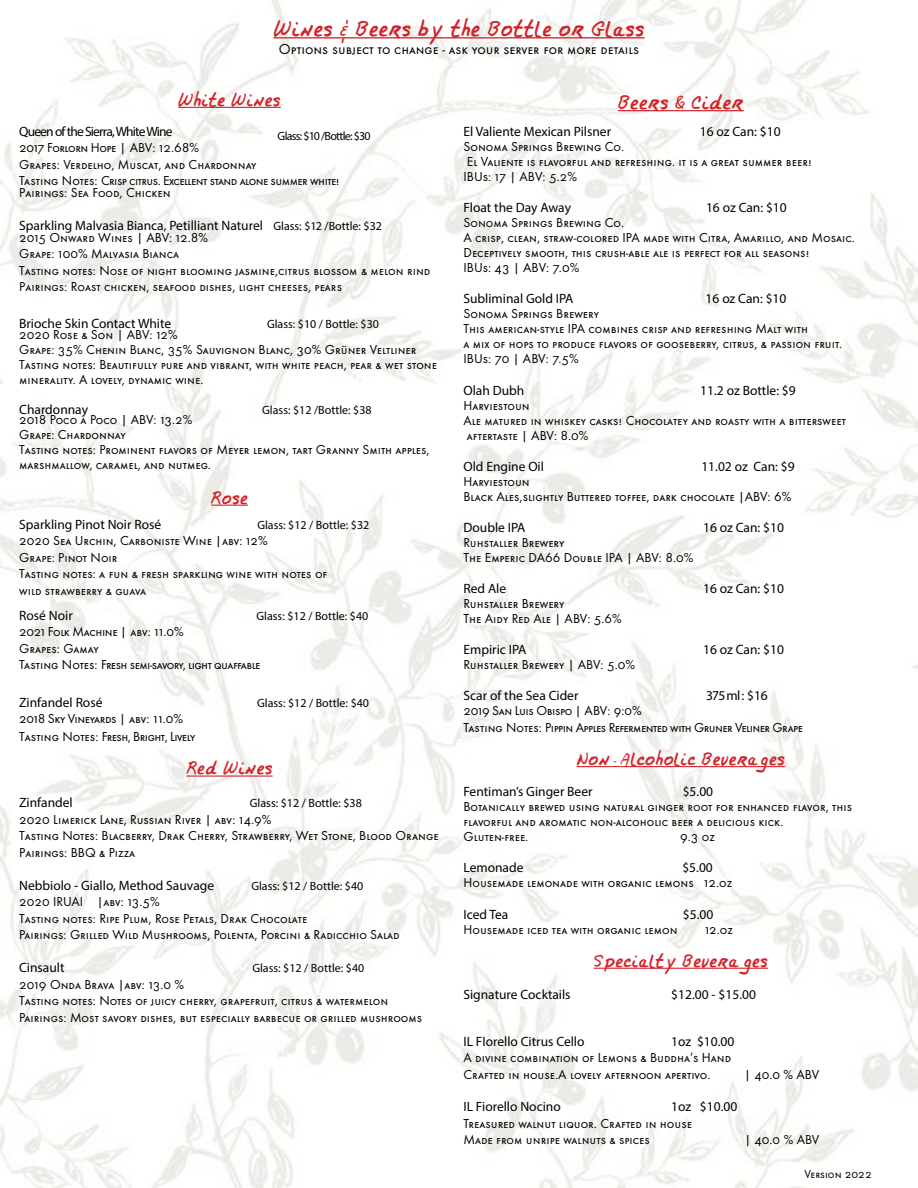
<style>
.page{position:relative;width:918px;height:1188px;background:#fff}
.page>*{position:absolute;margin:0;border:0;box-sizing:border-box;transform-origin:0 0}
.t1{font:18px "Fiorello";color:#d2232a}
.t2{font:16.5px "Fiorello";color:#d2232a}
.t3{font:15px "Fiorello";color:#d2232a}
.t4{font:15px "Futura SCTOT";color:#000}
.t5{font:13.5px/15px "Futura SCTOT";color:#000}
.t6{font:13.5px "Myriad Pro";color:#000}
.t7{font:13.5px/16.5px "Futura SCTOT";letter-spacing:-.03em;color:#000}
.t8{font:13.5px/16.5px "Futura SCTOT";letter-spacing:-.04em;color:#000}
.t9{font:13.5px "Myriad Pro";letter-spacing:-.06em;color:#000}
.t10{font:12px "Myriad Pro";color:#000}
.t11{font:12px "Myriad Pro";letter-spacing:-.06em;color:#000}
.t12{font:12px "Futura SCTOT";color:#000}
.s1{font-size:12px}
.s2{font-family:"Futura SCTOT"}
</style>
<div class="page">
<img style="left:0;top:0;width:918px;height:1188px">
<hr style="left:273px;top:37px;width:372px;height:1px;background:#d2232a">
<hr style="left:178px;top:107px;width:103px;height:1px;background:#d2232a">
<hr style="left:211px;top:505px;width:37px;height:1px;background:#d2232a">
<hr style="left:186px;top:776px;width:87px;height:1px;background:#d2232a">
<hr style="left:618px;top:110px;width:126px;height:1px;background:#d2232a">
<hr style="left:577px;top:766px;width:33px;height:1px;background:#d2232a">
<hr style="left:620px;top:766px;width:165px;height:1px;background:#d2232a">
<hr style="left:594px;top:968px;width:174px;height:1px;background:#d2232a">
<h1 class="t1" style="left:273px;top:19px;width:373px">Wines % Beers by the Bottle or Glass</h1>
<p class="t4" style="left:279px;top:40px;width:362px">Options subject to change - ask your server for more details</p>
<p class="t3" style="left:178px;top:92px;width:104px">White Wines</p>
<p class="t2" style="left:618px;top:94px;width:127px">Beers &amp; Cider</p>
<p class="t9" style="left:19px;top:123px;width:155px">Queen of the Sierra, White Wine</p>
<p class="t11" style="left:278px;top:129px;width:95px">Glass: $10 /Bottle: $30</p>
<p class="t7" style="left:19px;top:140px;width:322px">2017 Forlorn Hope | ABV: 12.68%<br>Grapes: Verdelho, Muscat, and Chardonnay<br>Tasting Notes: Crisp citrus. Excellent stand alone summer white!</p>
<p class="t5" style="left:19px;top:185px;width:153px">Pairings: Sea Food, Chicken</p>
<p class="t6" style="left:19px;top:217px;width:364px">Sparkling Malvasia Bianca, Petilliant Naturel <span class="s1">Glass: $12 /Bottle: $32</span></p>
<p class="t5" style="left:19px;top:229px;width:413px;line-height:16.5px">2015 Onward Wines | ABV: 12.8%<br>Grape: 100% Malvasia Bianca<br>Tasting notes: Nose of night blooming jasmine,citrus blossom &amp; melon rind Pairings: Roast chicken, seafood dishes, light cheeses, pears</p>
<p class="t6" style="left:19px;top:316px;width:153px">Brioche Skin Contact White</p>
<p class="t10" style="left:267px;top:317px;width:113px">Glass: $10 / Bottle: $30</p>
<p class="t5" style="left:19px;top:327px;width:419px">2020 Rose &amp; Son | ABV: 12%<br>Grape: 35% Chenin Blanc, 35% Sauvignon Blanc, 30% Grüner Veltliner Tasting notes: Beautifully pure and vibrant, with white peach, pear &amp; wet stone minerality. A lovely, dynamic wine.</p>
<p class="t6" style="left:19px;top:401px;width:70px">Chardonnay</p>
<p class="t10" style="left:262px;top:402px;width:111px">Glass: $12 /Bottle: $38</p>
<p class="t5" style="left:19px;top:412px;width:412px">2018 Poco a Poco | ABV: 13.2%<br>Grape: Chardonnay<br>Tasting notes: Prominent flavors of Meyer lemon, tart Granny Smith apples, marshmallow, caramel, and nutmeg.</p>
<p class="t3" style="left:211px;top:490px;width:39px">Rose</p>
<p class="t6" style="left:19px;top:516px;width:144px">Sparkling Pinot Noir Rosé</p>
<p class="t10" style="left:257px;top:517px;width:113px">Glass: $12 / Bottle: $32</p>
<p class="t5" style="left:19px;top:533px;width:310px;line-height:16.5px">2020 Sea Urchin, Carboniste Wine |abv: 12%<br>Grape: Pinot Noir<br>Tasting notes: a fun &amp; fresh sparkling wine with notes of wild strawberry &amp; guava</p>
<p class="t6" style="left:19px;top:607px;width:55px">Rosé Noir</p>
<p class="t10" style="left:256px;top:609px;width:113px">Glass: $12 / Bottle: $40</p>
<p class="t7" style="left:19px;top:624px;width:243px">2021 Folk Machine | abv: 11.0%<br>Grapes: Gamay<br>Tasting Notes: Fresh semi-savory, light quaffable</p>
<p class="t6" style="left:19px;top:694px;width:85px">Zinfandel Rosé</p>
<p class="t10" style="left:257px;top:696px;width:113px">Glass: $12 / Bottle: $40</p>
<p class="t7" style="left:19px;top:710px;width:178px;line-height:18px">2018 Sky Vineyards | abv: 11.0%<br>Tasting Notes: Fresh, Bright, Lively</p>
<p class="t3" style="left:186px;top:761px;width:88px">Red Wines</p>
<p class="t6" style="left:19px;top:795px;width:55px">Zinfandel</p>
<p class="t10" style="left:250px;top:796px;width:113px">Glass: $12 / Bottle: $38</p>
<p class="t5" style="left:19px;top:811px;width:421px;line-height:16.5px">2020 Limerick Lane, Russian River | abv: 14.9%<br>Tasting Notes: Blacberry, Drak Cherry, Strawberry, Wet Stone, Blood Orange<br>Pairings: BBQ &amp; Pizza</p>
<p class="t6" style="left:19px;top:877px;width:196px">Nebbiolo - Giallo, Method Sauvage</p>
<p class="t10" style="left:251px;top:879px;width:113px">Glass: $12 / Bottle: $40</p>
<p class="t5" style="left:19px;top:894px;width:382px;line-height:16.5px">2020 IRUAI |abv: 13.5%<br>Tasting notes: Ripe Plum, Rose Petals, Drak Chocolate<br>Pairings: Grilled Wild Mushrooms, Polenta, Porcini &amp; Radicchio Salad</p>
<p class="t6" style="left:19px;top:960px;width:47px">Cinsault</p>
<p class="t10" style="left:252px;top:961px;width:113px">Glass: $12 / Bottle: $40</p>
<p class="t5" style="left:19px;top:976px;width:405px;line-height:16.5px">2019 Onda Brava |abv: 13.0 %<br>Tasting notes: Notes of juicy cherry, grapefruit, citrus &amp; watermelon<br>Pairings: Most savory dishes, but especially barbecue or grilled mushrooms</p>
<p class="t6" style="left:464px;top:123px;width:149px">El Valiente Mexican Pilsner</p>
<p class="t6" style="left:700px;top:123px;width:82px">16 oz Can: $10</p>
<p class="t5" style="left:464px;top:139px;width:350px">Sonoma Springs Brewing Co.<br>El Valiente is flavorful and refreshing. it is a great summer beer!<br>IBUs: 17 | ABV: 5.2%</p>
<p class="t6" style="left:464px;top:199px;width:109px">Float the Day Away</p>
<p class="t6" style="left:706px;top:199px;width:82px">16 oz Can: $10</p>
<p class="t5" style="left:464px;top:215px;width:393px">Sonoma Springs Brewing Co.<br>A crisp, clean, straw-colored IPA made with Citra, Amarillo, and Mosaic.<br>Deceptively smooth, this crush-able ale is perfect for all seasons!<br>IBUs: 43 | ABV: 7.0%</p>
<p class="t6" style="left:464px;top:290px;width:111px">Subliminal Gold IPA</p>
<p class="t6" style="left:706px;top:290px;width:82px">16 oz Can: $10</p>
<p class="t5" style="left:464px;top:306px;width:380px">Sonoma Springs Brewery<br>This american-style IPA combines crisp and refreshing Malt with<br>a mix of hops to produce flavors of gooseberry, citrus, &amp; passion fruit.<br>IBUs: 70 | ABV: 7.5%</p>
<p class="t6" style="left:464px;top:382px;width:62px">Olah Dubh</p>
<p class="t6" style="left:700px;top:382px;width:97px">11.2 oz Bottle: $9</p>
<p class="t5" style="left:464px;top:398px;width:384px">Harviestoun<br>Ale matured in whiskey casks! Chocolatey and roasty with a bittersweet aftertaste | ABV: 8.0%</p>
<p class="t6" style="left:464px;top:458px;width:82px">Old Engine Oil</p>
<p class="t6" style="left:701px;top:458px;width:95px">11.02 oz Can: $9</p>
<p class="t5" style="left:464px;top:474px;width:329px">Harviestoun<br>Black Ales,slightly Buttered toffee, dark chocolate |ABV: 6%</p>
<p class="t6" style="left:464px;top:519px;width:63px">Double IPA</p>
<p class="t6" style="left:703px;top:519px;width:82px">16 oz Can: $10</p>
<p class="t5" style="left:464px;top:535px;width:231px">Ruhstaller Brewery<br>The Emperic DA66 Double IPA | ABV: 8.0%</p>
<p class="t6" style="left:464px;top:580px;width:44px">Red Ale</p>
<p class="t6" style="left:703px;top:580px;width:82px">16 oz Can: $10</p>
<p class="t5" style="left:464px;top:596px;width:160px">Ruhstaller Brewery<br>The Aidy Red Ale | ABV: 5.6%</p>
<p class="t6" style="left:464px;top:641px;width:64px">Empiric IPA</p>
<p class="t6" style="left:703px;top:641px;width:82px">16 oz Can: $10</p>
<p class="t5" style="left:464px;top:657px;width:173px">Ruhstaller Brewery | ABV: 5.0%</p>
<p class="t6" style="left:464px;top:688px;width:116px">Scar of the Sea Cider</p>
<p class="t6" style="left:706px;top:688px;width:63px">375 ml : $16</p>
<p class="t8" style="left:464px;top:703px;width:341px">2019 San Luis Obispo | ABV: 9:0%<br>Tasting Notes: Pippin Apples Refermented with Gruner Veliner Grape</p>
<p class="t3" style="left:577px;top:751px;width:210px">Non <span class="s2">-</span> Alcoholic Beverag es</p>
<p class="t6" style="left:464px;top:783px;width:131px">Fentiman’s Ginger Beer</p>
<p class="t6" style="left:683px;top:783px;width:32px">$5.00</p>
<p class="t5" style="left:464px;top:799px;width:390px">Botanically brewed using natural ginger root for enhanced flavor, this flavorful and aromatic non-alcoholic beer a delicious kick.<br>Gluten-free.</p>
<p class="t5" style="left:680px;top:829px;width:36px">9.3 oz</p>
<p class="t6" style="left:464px;top:860px;width:61px">Lemonade</p>
<p class="t6" style="left:682px;top:860px;width:32px">$5.00</p>
<p class="t5" style="left:464px;top:876px;width:270px">Housemade lemonade with organic lemons 12.oz</p>
<p class="t6" style="left:464px;top:906px;width:46px">Iced Tea</p>
<p class="t6" style="left:683px;top:906px;width:32px">$5.00</p>
<p class="t5" style="left:464px;top:922px;width:216px">Housemade iced tea with organic lemon</p>
<p class="t5" style="left:705px;top:922px;width:30px">12.oz</p>
<p class="t3" style="left:594px;top:953px;width:176px">Specialty Beverages</p>
<p class="t6" style="left:464px;top:986px;width:109px">Signature Cocktails</p>
<p class="t6" style="left:671px;top:986px;width:86px">$12.00 - $15.00</p>
<p class="t6" style="left:464px;top:1033px;width:123px">IL FIorello Citrus Cello</p>
<p class="t6" style="left:671px;top:1033px;width:65px">1oz $10.00</p>
<p class="t5" style="left:464px;top:1049px;width:269px;line-height:16.5px">A divine combination of Lemons &amp; Buddha’s Hand<br>Crafted in house.A lovely afternoon apertivo.</p>
<p class="t5" style="left:744px;top:1067px;width:77px">| 40.0 % ABV</p>
<p class="t6" style="left:464px;top:1098px;width:99px">IL Fiorello Nocino</p>
<p class="t6" style="left:671px;top:1098px;width:68px">1oz $10.00</p>
<p class="t5" style="left:464px;top:1115px;width:230px;line-height:16.5px">Treasured walnut liquor. Crafted in house<br>Made from unripe walnuts &amp; spices</p>
<p class="t5" style="left:744px;top:1132px;width:77px">| 40.0 % ABV</p>
<p class="t12" style="left:805px;top:1167px;width:69px">Version 2022</p>
</div>
